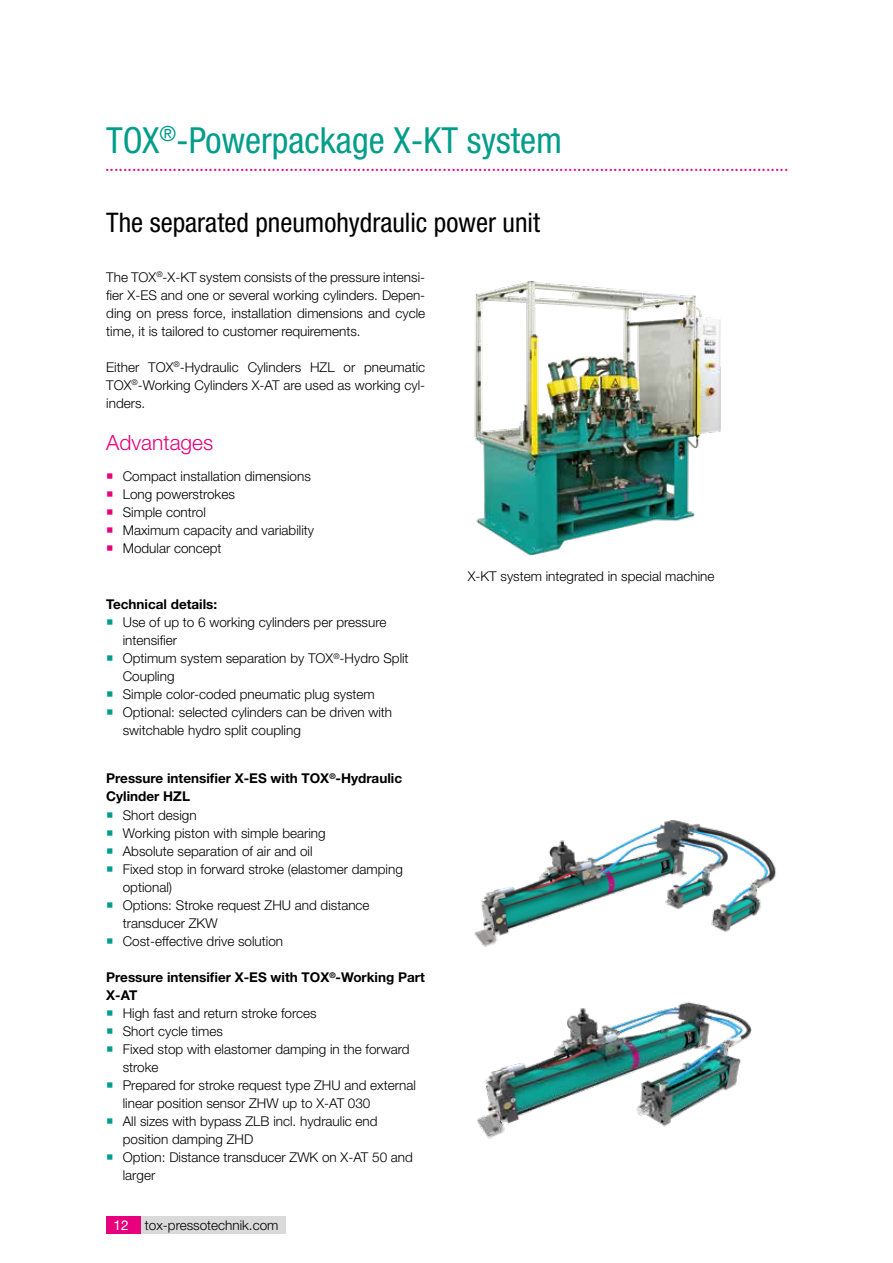
<style>
.page{position:relative;width:893px;height:1263px;background:#fff}
.page>*{position:absolute;margin:0;border:0;box-sizing:border-box;transform-origin:0 0}
.t1{font:condensed 36px "Helvetica Neue LT Std";color:#009d8b}
.t2{font:condensed 27px "Helvetica Neue LT Std";color:#000}
.t3{font:300 21px "Helvetica Neue LT Std";color:#e6007d}
.t4{font:20.25px "Times New Roman";color:#e6007d}
.t5{font:300 13.5px/18px "Helvetica Neue LT Std";color:#000}
.t6{font:700 13.5px/18px "Helvetica Neue LT Std";color:#000}
.s1{font-family:"Helvetica Neue LT Pro";font-weight:400;color:#fff}
</style>
<div class="page">
<div style="left:137px;top:1216px;width:149px;height:17px;background:#dadada"></div>
<div style="left:106px;top:1216px;width:34px;height:17px;background:#e6007d"></div>
<img style="left:474px;top:820px;width:302px;height:127px">
<img style="left:477px;top:1002px;width:275px;height:137px">
<img style="left:474px;top:281px;width:247px;height:274px">
<h1 class="t1" style="left:106px;top:120px;width:457px">TOX<sup>®</sup>-Powerpackage X-KT system</h1>
<h3 class="t4" style="left:105px;top:150px;width:685px">........................................................................................................................................................</h3>
<h2 class="t2" style="left:106px;top:207px;width:435px">The separated pneumohydraulic power unit</h2>
<p class="t5" style="left:106px;top:268px;width:320px;text-align:justify">The TOX<sup>®</sup>-X-KT system consists of the pressure intensi&shy;fier X-ES and one or several working cylinders. Depen&shy;ding on press force, installation dimensions and cycle time, it is tailored to customer requirements.</p>
<p class="t5" style="left:106px;top:358px;width:320px;text-align:justify">Either TOX<sup>®</sup>-Hydraulic Cylinders HZL or pneumatic TOX<sup>®</sup>-Working Cylinders X-AT are used as working cyl&shy;inders.</p>
<h3 class="t3" style="left:106px;top:429px;width:108px">Advantages</h3>
<p class="t5" style="left:123px;top:466px;width:193px">Compact installation dimensions<br>Long powerstrokes<br>Simple control<br>Maximum capacity and variability<br>Modular concept</p>
<p class="t6" style="left:106px;top:595px;width:112px">Technical details:</p>
<p class="t5" style="left:123px;top:613px;width:287px">Use of up to 6 working cylinders per pressure intensifier<br>Optimum system separation by TOX<sup>®</sup>-Hydro Split Coupling<br>Simple color-coded pneumatic plug system Optional: selected cylinders can be driven with switchable hydro split coupling</p>
<p class="t6" style="left:106px;top:769px;width:297px">Pressure intensifier X-ES with TOX<sup>®</sup>-Hydraulic<br>Cylinder HZL</p>
<p class="t5" style="left:123px;top:806px;width:282px">Short design<br>Working piston with simple bearing<br>Absolute separation of air and oil<br>Fixed stop in forward stroke (elastomer damping optional)<br>Options: Stroke request ZHU and distance transducer ZKW<br>Cost-effective drive solution</p>
<p class="t6" style="left:106px;top:968px;width:320px">Pressure intensifier X-ES with TOX<sup>®</sup>-Working Part<br>X-AT</p>
<p class="t5" style="left:123px;top:1004px;width:295px">High fast and return stroke forces<br>Short cycle times<br>Fixed stop with elastomer damping in the forward stroke<br>Prepared for stroke request type ZHU and external linear position sensor ZHW up to X-AT 030<br>All sizes with bypass ZLB incl. hydraulic end position damping ZHD<br>Option: Distance transducer ZWK on X-AT 50 and larger</p>
<p class="t5" style="left:114px;top:1215px;width:166px"><span class="s1">12</span> tox-pressotechnik.com</p>
<p class="t5" style="left:468px;top:566px;width:248px">X-KT system integrated in special machine</p>
</div>
